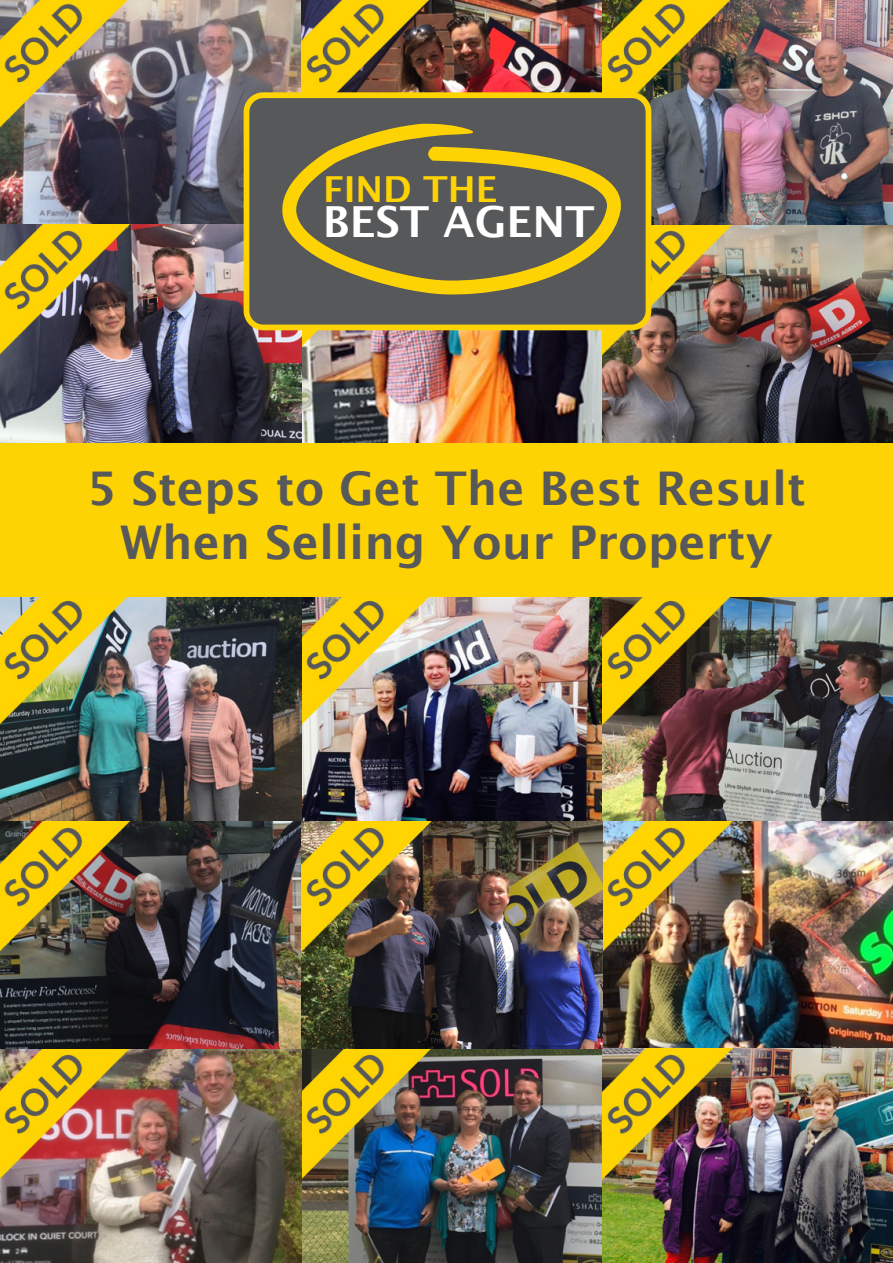
<style>
.page{position:relative;width:893px;height:1263px;background:#fff}
.page>*{position:absolute;margin:0;border:0;box-sizing:border-box;transform-origin:0 0}
.Standout{font:600 46.5px/53.8px "Lucida Sans";color:#57585a;text-align:center}
.t1{font:600 42.75px "Lucida Sans";color:#fff}
.t2{font:600 35.85px "Lucida Sans";color:#fed304}
</style>
<div class="page">
<img style="left:0;top:597px;width:893px;height:666px">
<img style="left:301px;top:330px;width:301px;height:113px">
<img style="left:602px;top:225px;width:291px;height:218px">
<img style="left:0;top:0;width:301px;height:443px">
<img style="left:301px;top:0;width:592px;height:225px">
<div style="left:0;top:443px;width:893px;height:154px;background:#fed304"></div>
<div style="left:246px;top:95px;width:402px;height:232px;background:#57585a;border-radius:17px"></div>
<div style="left:244px;top:92px;width:407px;height:238px;border:6px solid #fed304;border-radius:17px"></div>
<svg style="left:282px;top:124px;width:339px;height:171px"></svg>
<p class="t2" style="left:323px;top:168px;width:176px">FIND THE</p>
<p class="t1" style="left:323px;top:197px;width:274px">BEST AGENT</p>
<p class="Standout" style="left:87px;top:461px;width:720px">5 Steps to Get The Best Result<br>When Selling Your Property</p>
</div>
